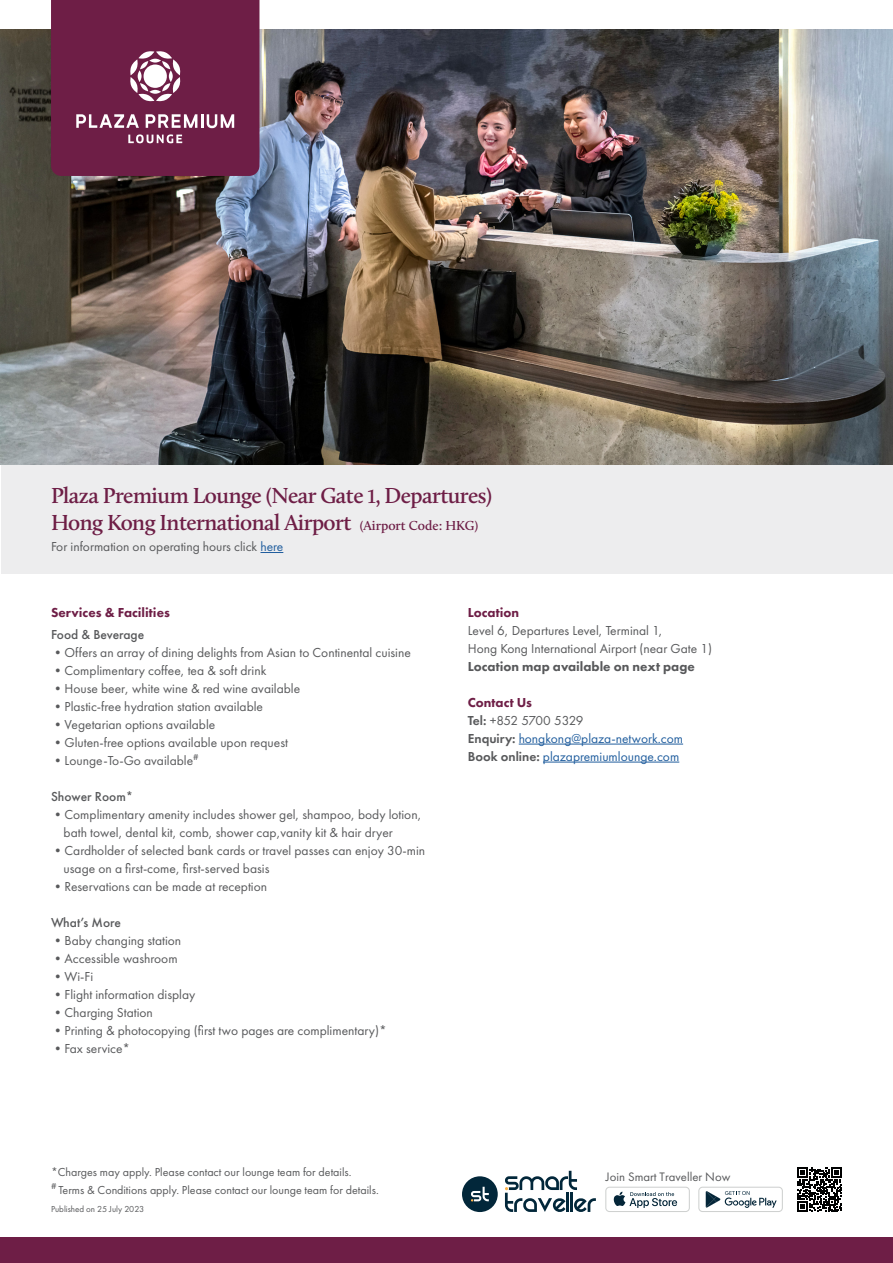
<style>
.page{position:relative;width:893px;height:1263px;background:#fff}
.page>*{position:absolute;margin:0;border:0;box-sizing:border-box;transform-origin:0 0}
.t1{font:600 22.5px/27px "Calluna";letter-spacing:-.025em;color:#6e1e46}
.t2{font:13.5px/18px "Futura PT";color:#58595b}
.t3{font:13.5px/18px "Futura PT";color:#215e9e}
.t4{font:500 13.5px "Futura PT";color:#58595b}
.t5{font:800 13.5px "Futura PT";color:#58595b}
.t6{font:800 13.5px "Futura PT";color:#6e1e46}
.t7{font:12.75px "Futura PT";color:#58595b}
.t8{font:12px/18px "Futura PT";color:#58595b}
.t9{font:9px "Futura PT";color:#58595b}
.s1{font-size:19.5px}
.s2{font-size:13.5px}
.s3{color:#215e9e}
.s4{font-weight:800;color:#6e1e46}
.s5{font-weight:600;color:#58595b}
.s6{color:#58595b}
</style>
<div class="page">
<div style="left:1px;top:464px;width:891px;height:110px;background:#ededee"></div>
<div style="left:0;top:1237px;width:893px;height:26px;background:#6e1e46"></div>
<div style="left:462px;top:1176px;width:36px;height:36px;background:#02273a;border-radius:50%"></div>
<svg style="left:471px;top:1187px;width:18px;height:14px"></svg>
<svg style="left:505px;top:1171px;width:91px;height:41px"></svg>
<div style="left:605px;top:1187px;width:85px;height:25px;background:#d6d8d7;border-radius:4px"></div>
<div style="left:606px;top:1188px;width:83px;height:23px;background:#fff;border-radius:3px"></div>
<svg style="left:613px;top:1192px;width:64px;height:16px"></svg>
<div style="left:698px;top:1187px;width:85px;height:25px;background:#d6d8d7;border-radius:4px"></div>
<div style="left:699px;top:1188px;width:83px;height:23px;background:#fff;border-radius:3px"></div>
<svg style="left:706px;top:1191px;width:71px;height:17px"></svg>
<svg style="left:797px;top:1167px;width:45px;height:45px"></svg>
<img style="left:1px;top:29px;width:891px;height:435px">
<svg style="left:260px;top:552px;width:23px;height:1px"></svg>
<hr style="left:519px;top:744px;width:164px;height:1px;background:#215e9e">
<hr style="left:543px;top:762px;width:136px;height:1px;background:#215e9e">
<svg style="left:51px;top:0;width:208px;height:176px;background:#772c51"></svg>
<h1 class="t1" style="left:51px;top:482px;width:442px">Plaza Premium Lounge (Near Gate <span class="s1">1</span>, Departures)<br>Hong Kong International Airport <span class="s2">(Airport Code: HKG)</span></h1>
<p class="t2" style="left:51px;top:538px;width:234px">For information on operating hours click <span class="s3">here</span></p>
<p class="t6" style="left:51px;top:604px;width:120px">Services &amp; Facilities</p>
<p class="t4" style="left:51px;top:626px;width:95px">Food &amp; Beverage</p>
<p class="t2" style="left:51px;top:643px;width:361px">•Offers an array of dining delights from Asian to Continental cuisine</p>
<p class="t2" style="left:51px;top:661px;width:217px">•Complimentary coffee, tea &amp; soft drink</p>
<p class="t2" style="left:51px;top:679px;width:251px">•House beer, white wine &amp; red wine available</p>
<p class="t2" style="left:51px;top:697px;width:214px">•Plastic-free hydration station available</p>
<p class="t2" style="left:51px;top:715px;width:166px">•Vegetarian options available</p>
<p class="t2" style="left:51px;top:733px;width:238px">•Gluten-free options available upon request</p>
<p class="t2" style="left:51px;top:751px;width:149px">•Lounge-To-Go available<sup>#</sup></p>
<p class="t4" style="left:51px;top:788px;width:84px">Shower Room*</p>
<p class="t2" style="left:64px;top:805px;width:359px;text-indent:-13px">•Complimentary amenity includes shower gel, shampoo, body lotion, bath towel, dental kit, comb, shower cap,vanity kit &amp; hair dryer</p>
<p class="t2" style="left:64px;top:841px;width:363px;text-indent:-13px">•Cardholder of selected bank cards or travel passes can enjoy 30-min usage on a first-come, first-served basis</p>
<p class="t2" style="left:51px;top:877px;width:218px">•Reservations can be made at reception</p>
<p class="t4" style="left:51px;top:914px;width:71px">What’s More</p>
<p class="t2" style="left:51px;top:931px;width:132px">•Baby changing station</p>
<p class="t2" style="left:51px;top:949px;width:128px">•Accessible washroom</p>
<p class="t2" style="left:51px;top:967px;width:44px">•Wi-Fi</p>
<p class="t2" style="left:51px;top:985px;width:146px">•Flight information display</p>
<p class="t2" style="left:51px;top:1003px;width:103px">•Charging Station</p>
<p class="t2" style="left:51px;top:1021px;width:337px">•Printing &amp; photocopying (first two pages are complimentary)*</p>
<p class="t2" style="left:51px;top:1039px;width:81px">•Fax service*</p>
<p class="t6" style="left:468px;top:604px;width:53px">Location</p>
<p class="t2" style="left:468px;top:621px;width:246px">Level 6, Departures Level, Terminal 1,<br>Hong Kong International Airport (near Gate 1)</p>
<p class="t5" style="left:468px;top:658px;width:229px">Location map available on next page</p>
<p class="t3" style="left:468px;top:693px;width:217px"><span class="s4">Contact Us<br></span><span class="s5">Tel:</span> <span class="s6">+852 5700 5329<br></span><span class="s5">Enquiry:</span> hongkong@plaza-network.com<br><span class="s5">Book online:</span> plazapremiumlounge.com</p>
<p class="t8" style="left:51px;top:1163px;width:329px">*Charges may apply. Please contact our lounge team for details.<br><sup>#</sup> Terms &amp; Conditions apply. Please contact our lounge team for details.</p>
<p class="t9" style="left:51px;top:1203px;width:95px">Published on 25 July 2023</p>
<p class="t7" style="left:606px;top:1169px;width:126px">Join Smart Traveller Now</p>
</div>
